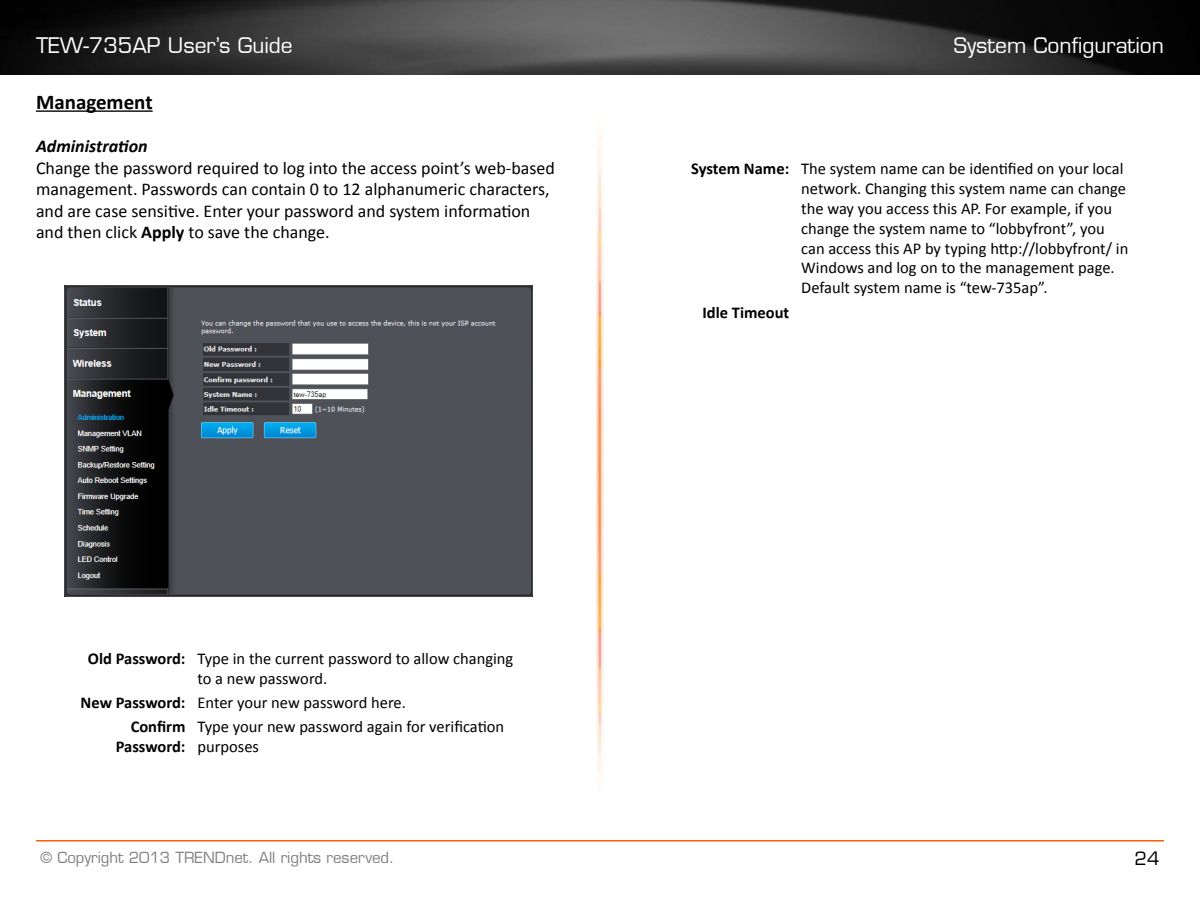
<style>
.page{position:relative;width:1200px;height:900px;background:#fff}
.page>*{position:absolute;margin:0;border:0;box-sizing:border-box;transform-origin:0 0}
.t1{font:21px "Eurostile LT";color:#fff}
.SectionTitle_2{font:700 21px "Calibri";color:#000}
.t2{font:18px/21.6px "Calibri";color:#000}
.t3{font:italic 700 18px "Calibri";color:#000}
.t4{font:18px "Eurostile LT";color:#000}
.tbl_cell{font:16.5px/19.8px "Calibri";color:#000}
.tbl_cell_left{font:700 16.5px/19.8px "Calibri";color:#000;text-align:right}
.t5{font:15px "Eurostile LT";color:#808080}
.s1{font-weight:700}
</style>
<div class="page">
<hr style="left:36px;top:840px;width:1128px;height:2px;background:#fb5d05">
<img style="left:0;top:0;width:1200px;height:75px">
<img style="left:596px;top:142px;width:8px;height:629px">
<hr style="left:36px;top:110px;width:117px;height:2px;background:#000">
<img style="left:64px;top:285px;width:468px;height:311px">
<p class="t1" style="left:36px;top:33px;width:258px">TEW-735AP User’s Guide</p>
<p class="t1" style="left:954px;top:33px;width:212px">System Configuration</p>
<p class="SectionTitle_2" style="left:36px;top:88px;width:118px">Management</p>
<p class="t3" style="left:36px;top:135px;width:113px">Administration</p>
<p class="t2" style="left:36px;top:157px;width:520px">Change the password required to log into the access point’s web-based management. Passwords can contain 0 to 12 alphanumeric characters, and are case sensitive. Enter your password and system information and then click <span class="s1">Apply</span> to save the change.</p>
<p class="tbl_cell_left" style="left:88px;top:648px;width:99px">Old Password:</p>
<p class="tbl_cell" style="left:198px;top:649px;width:317px">Type in the current password to allow changing to a new password.</p>
<p class="tbl_cell_left" style="left:81px;top:693px;width:106px">New Password:</p>
<p class="tbl_cell" style="left:198px;top:693px;width:210px">Enter your new password here.</p>
<p class="tbl_cell_left" style="left:116px;top:717px;width:71px">Confirm<br>Password:</p>
<p class="tbl_cell" style="left:198px;top:717px;width:308px">Type your new password again for verification purposes</p>
<p class="tbl_cell_left" style="left:691px;top:159px;width:99px">System Name:</p>
<p class="tbl_cell" style="left:801px;top:159px;width:329px">The system name can be identified on your local network. Changing this system name can change the way you access this AP. For example, if you change the system name to “lobbyfront”, you can access this AP by typing http://lobbyfront/ in Windows and log on to the management page.<br>Default system name is “tew-735ap”.</p>
<p class="tbl_cell_left" style="left:703px;top:302px;width:88px">Idle Timeout</p>
<p class="t5" style="left:40px;top:848px;width:355px">© Copyright 2013 TRENDnet. All rights reserved.</p>
<p class="t4" style="left:1135px;top:848px;width:26px">24</p>
</div>
